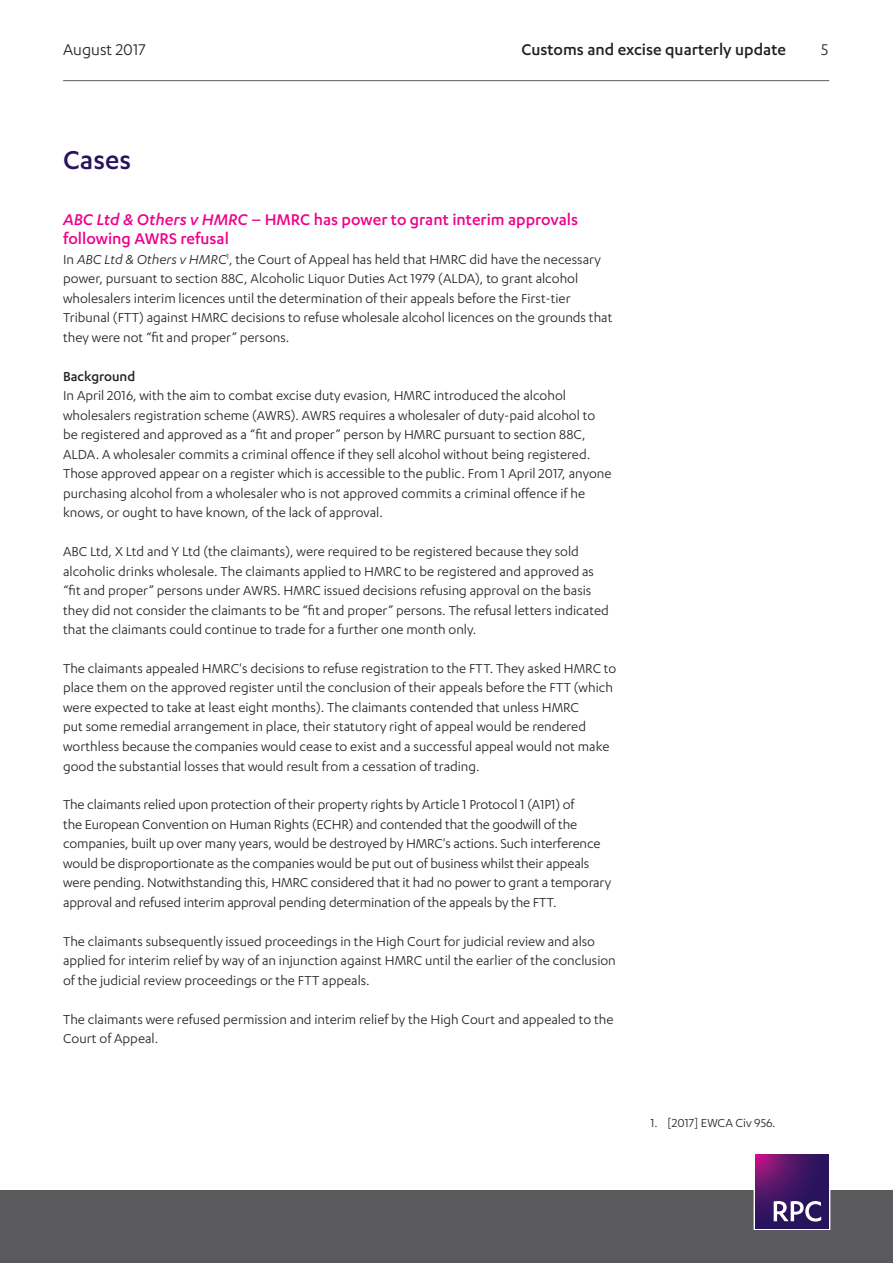
<style>
.page{position:relative;width:893px;height:1263px;background:#fff}
.page>*{position:absolute;margin:0;border:0;box-sizing:border-box;transform-origin:0 0}
.Heading_1{font:500 30px "Karbon";color:#29135d}
.Heading_2__pink{font:500 18px/19.5px "Karbon";color:#ed028c}
.t1{font:500 18px "Karbon";color:#231f20}
.t2{font:18px "Karbon";color:#231f20}
.Body{font:15px/19.5px "Karbon";color:#231f20}
.Heading_3{font:500 15px "Karbon";color:#231f20}
.t3{font:13.5px "Karbon";color:#231f20}
.s1{font-style:italic}
</style>
<div class="page">
<hr style="left:63px;top:80px;width:766px;height:1px;background:#5a5a5d">
<div style="left:0;top:1191px;width:893px;height:72px;background:#5a5a5d"></div>
<div style="left:754px;top:1153px;width:76px;height:77px;border:1px solid #fff"></div>
<svg style="left:755px;top:1155px;width:74px;height:73px;background:#461565"></svg>
<svg style="left:774px;top:1201px;width:47px;height:20px"></svg>
<p class="t2" style="left:63px;top:39px;width:84px">August 2017</p>
<p class="t1" style="left:521px;top:39px;width:266px">Customs and excise quarterly update</p>
<p class="t2" style="left:821px;top:39px;width:9px">5</p>
<p class="Heading_1" style="left:63px;top:143px;width:70px">Cases</p>
<p class="Heading_2__pink" style="left:63px;top:209px;width:517px"><span class="s1">ABC Ltd &amp; Others v HMRC</span> – HMRC has power to grant interim approvals following AWRS refusal</p>
<p class="Body" style="left:63px;top:249px;width:551px">In <span class="s1">ABC Ltd &amp; Others v HMRC</span><sup>1</sup>, the Court of Appeal has held that HMRC did have the necessary power, pursuant to section 88C, Alcoholic Liquor Duties Act 1979 (ALDA), to grant alcohol wholesalers interim licences until the determination of their appeals before the First-tier Tribunal (FTT) against HMRC decisions to refuse wholesale alcohol licences on the grounds that they were not “fit and proper” persons.</p>
<p class="Heading_3" style="left:63px;top:368px;width:74px">Background</p>
<p class="Body" style="left:63px;top:385px;width:550px">In April 2016, with the aim to combat excise duty evasion, HMRC introduced the alcohol wholesalers registration scheme (AWRS). AWRS requires a wholesaler of duty-paid alcohol to be registered and approved as a “fit and proper” person by HMRC pursuant to section 88C, ALDA. A wholesaler commits a criminal offence if they sell alcohol without being registered.<br>Those approved appear on a register which is accessible to the public. From 1 April 2017, anyone purchasing alcohol from a wholesaler who is not approved commits a criminal offence if he knows, or ought to have known, of the lack of approval.</p>
<p class="Body" style="left:63px;top:541px;width:547px">ABC Ltd, X Ltd and Y Ltd (the claimants), were required to be registered because they sold alcoholic drinks wholesale. The claimants applied to HMRC to be registered and approved as “fit and proper” persons under AWRS. HMRC issued decisions refusing approval on the basis they did not consider the claimants to be “fit and proper” persons. The refusal letters indicated that the claimants could continue to trade for a further one month only.</p>
<p class="Body" style="left:63px;top:658px;width:555px">The claimants appealed HMRC's decisions to refuse registration to the FTT. They asked HMRC to place them on the approved register until the conclusion of their appeals before the FTT (which were expected to take at least eight months). The claimants contended that unless HMRC<br>put some remedial arrangement in place, their statutory right of appeal would be rendered worthless because the companies would cease to exist and a successful appeal would not make good the substantial losses that would result from a cessation of trading.</p>
<p class="Body" style="left:63px;top:795px;width:549px">The claimants relied upon protection of their property rights by Article 1 Protocol 1 (A1P1) of<br>the European Convention on Human Rights (ECHR) and contended that the goodwill of the companies, built up over many years, would be destroyed by HMRC's actions. Such interference would be disproportionate as the companies would be put out of business whilst their appeals were pending. Notwithstanding this, HMRC considered that it had no power to grant a temporary approval and refused interim approval pending determination of the appeals by the FTT.</p>
<p class="Body" style="left:63px;top:931px;width:554px">The claimants subsequently issued proceedings in the High Court for judicial review and also applied for interim relief by way of an injunction against HMRC until the earlier of the conclusion of the judicial review proceedings or the FTT appeals.</p>
<p class="Body" style="left:63px;top:1009px;width:552px">The claimants were refused permission and interim relief by the High Court and appealed to the<br>Court of Appeal.</p>
<p class="t3" style="left:651px;top:1115px;width:126px">1. [2017] EWCA Civ 956.</p>
</div>
